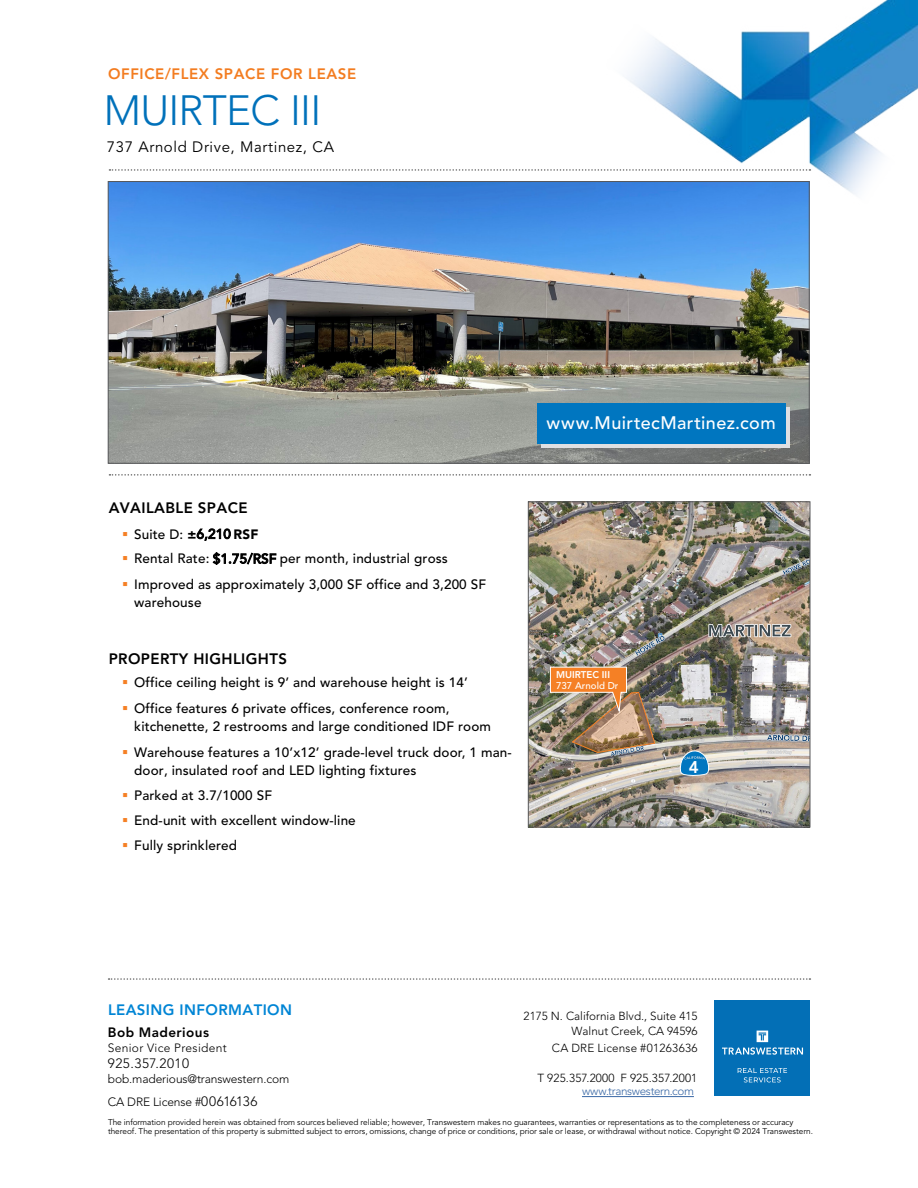
<style>
.page{position:relative;width:918px;height:1188px;background:#fff}
.page>*{position:absolute;margin:0;border:0;box-sizing:border-box;transform-origin:0 0}
.t1{font:300 42px "Avenir LT Std";letter-spacing:-.015em;color:#0071ba}
.t2{font:500 18px "Avenir LT Std";letter-spacing:.025em;color:#fff}
.t3{font:800 16.8px "Avenir LT Std";color:#fff}
.t4{font:800 15px "Avenir LT Std";letter-spacing:.025em;color:#000}
.t5{font:15px "Avenir LT Std";letter-spacing:.04em;color:#000}
.t6{font:800 15px "Avenir LT Std";letter-spacing:.04em;color:#f37c20}
.t7{font:800 15px "Avenir LT Std";letter-spacing:.025em;color:#0085d5}
.t8{font:500 13.5px/18px "Avenir LT Std";letter-spacing:.01em;color:#000}
.t9{font:800 13.5px "Avenir LT Std";letter-spacing:.035em;color:#000}
.t10{font:300 13.5px "Avenir LT Std";letter-spacing:.04em;color:#000}
.t11{font:300 12px/22.6px "Avenir LT Std";letter-spacing:-.01em;color:#000}
.t12{font:300 12px "Avenir LT Std";letter-spacing:.025em;color:#000}
.t13{font:300 11.7px/15px "Avenir LT Std";color:#000;text-align:right}
.t14{font:300 11.7px "Avenir LT Std";letter-spacing:.02em;color:#000}
.t15{font:300 11.7px "Avenir LT Std";letter-spacing:-.03em;color:#3a68a5}
.t16{font:500 9.75px "Avenir LT Std";color:#fff}
.t17{font:800 9.75px "Avenir LT Std";color:#fff}
.t18{font:8.25px/9px "Avenir LT Std";letter-spacing:-.005em;color:#000}
.s1{color:#f58025}
.s2{font-weight:900}
.s3{font-size:13.5px}
</style>
<div class="page">
<svg style="left:109px;top:978px;width:701px;height:2px"></svg>
<hr style="left:582px;top:1096px;width:112px;height:1px;background:#3a68a5">
<div style="left:715px;top:1000px;width:95px;height:95px;background:#036fb6"></div>
<svg style="left:738px;top:1068px;width:49px;height:14px"></svg>
<svg style="left:722px;top:1031px;width:81px;height:24px"></svg>
<img style="left:110px;top:183px;width:697px;height:278px">
<div style="left:541px;top:408px;width:249px;height:40px;background:#e0e0e2"></div>
<img style="left:530px;top:504px;width:278px;height:321px">
<div style="left:528px;top:502px;width:282px;height:325px;border:1px solid #58595b"></div>
<svg style="left:109px;top:169px;width:468px;height:2px"></svg>
<svg style="left:109px;top:474px;width:701px;height:2px"></svg>
<div style="left:537px;top:404px;width:249px;height:40px;background:#0076c0"></div>
<img style="left:578px;top:0;width:340px;height:238px">
<p class="t6" style="left:108px;top:65px;width:250px">OFFICE/FLEX SPACE FOR LEASE</p>
<h1 class="t1" style="left:104px;top:86px;width:219px">MUIRTEC III</h1>
<p class="t5" style="left:107px;top:138px;width:229px">737 Arnold Drive, Martinez, CA</p>
<p class="t4" style="left:109px;top:499px;width:140px">AVAILABLE SPACE</p>
<p class="t8" style="left:122px;top:525px;width:138px"><span class="s1">▪</span> Suite D: <span class="s2">±</span>6,210 <span class="s2">RSF</span></p>
<p class="t8" style="left:122px;top:550px;width:327px"><span class="s1">▪</span> Rental Rate: $1.75/RSF per month, industrial gross</p>
<p class="t8" style="left:134px;top:575px;width:354px;text-indent:-12px"><span class="s1">▪</span> Improved as approximately 3,000 SF office and 3,200 SF warehouse</p>
<p class="t4" style="left:109px;top:650px;width:180px">PROPERTY HIGHLIGHTS</p>
<p class="t8" style="left:122px;top:674px;width:347px"><span class="s1">▪</span> Office ceiling height is 9’ and warehouse height is 14’</p>
<p class="t8" style="left:134px;top:700px;width:358px;text-indent:-12px"><span class="s1">▪</span> Office features 6 private offices, conference room, kitchenette, 2 restrooms and large conditioned IDF room</p>
<p class="t8" style="left:134px;top:744px;width:379px;text-indent:-12px"><span class="s1">▪</span> Warehouse features a 10’x12’ grade-level truck door, 1 man&shy;door, insulated roof and LED lighting fixtures</p>
<p class="t8" style="left:122px;top:787px;width:152px"><span class="s1">▪</span> Parked at 3.7/1000 SF</p>
<p class="t8" style="left:122px;top:812px;width:235px"><span class="s1">▪</span> End-unit with excellent window-line</p>
<p class="t8" style="left:122px;top:836px;width:116px"><span class="s1">▪</span> Fully sprinklered</p>
<h2 class="t2" style="left:547px;top:412px;width:231px">www.MuirtecMartinez.com</h2>
<p class="t17" style="left:556px;top:669px;width:55px">MUIRTEC III</p>
<p class="t16" style="left:556px;top:679px;width:64px">737 Arnold Dr</p>
<p class="t3" style="left:689px;top:758px;width:11px">4</p>
<p class="t7" style="left:108px;top:1001px;width:186px">LEASING INFORMATION</p>
<p class="t9" style="left:108px;top:1024px;width:103px">Bob Maderious</p>
<p class="t12" style="left:108px;top:1041px;width:121px">Senior Vice President</p>
<p class="t10" style="left:108px;top:1055px;width:83px">925.357.2010</p>
<p class="t11" style="left:108px;top:1068px;width:183px">bob.maderious@transwestern.com<br>CA DRE License #<span class="s3">00616136</span></p>
<p class="t13" style="left:524px;top:1008px;width:175px">2175 N. California Blvd., Suite 415<br>Walnut Creek, CA 94596</p>
<p class="t14" style="left:552px;top:1041px;width:147px">CA DRE License #01263636</p>
<p class="t13" style="left:538px;top:1070px;width:161px">T 925.357.2000 F 925.357.2001</p>
<p class="t15" style="left:582px;top:1085px;width:113px">www.transwestern.com</p>
<p class="t18" style="left:108px;top:1117px;width:706px">The information provided herein was obtained from sources believed reliable; however, Transwestern makes no guarantees, warranties or representations as to the completeness or accuracy thereof. The presentation of this property is submitted subject to errors, omissions, change of price or conditions, prior sale or lease, or withdrawal without notice. Copyright © 2024 Transwestern.</p>
</div>
